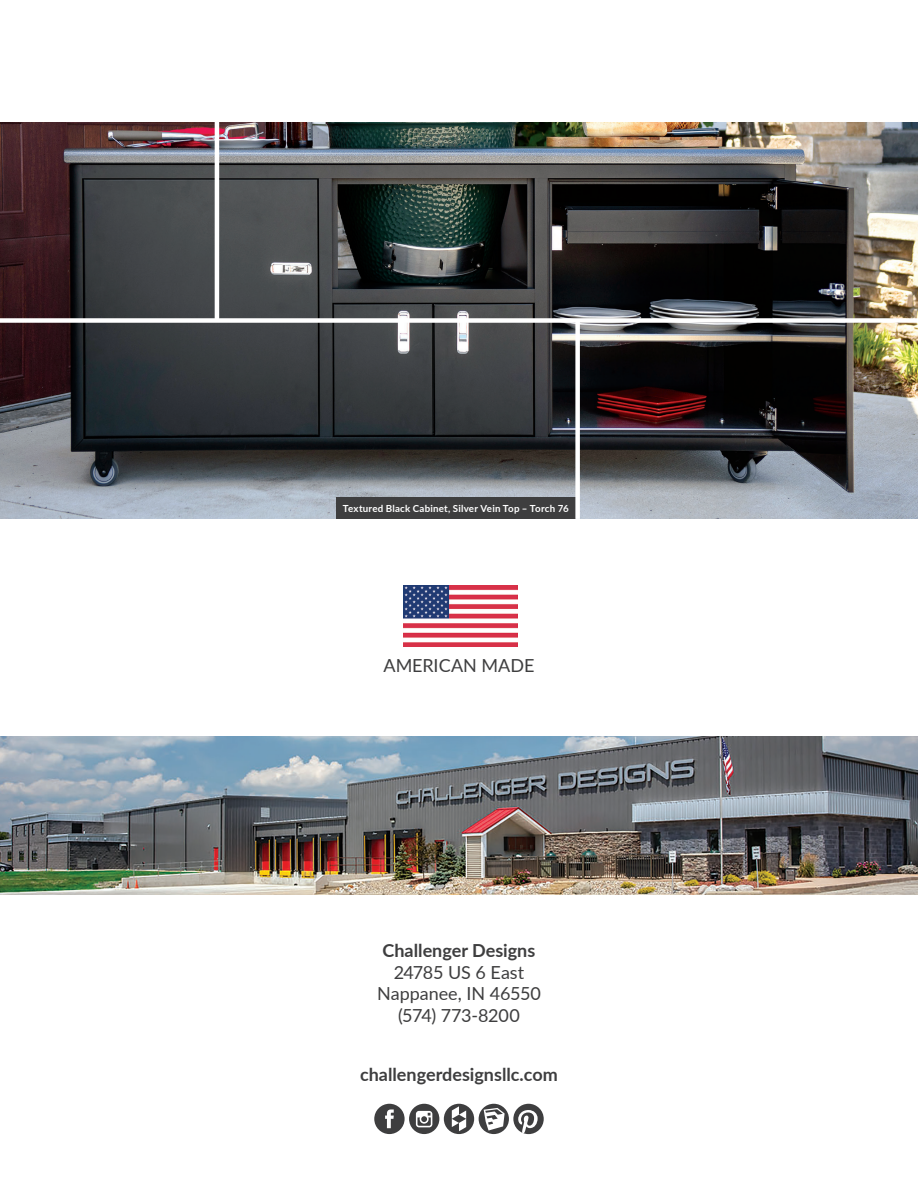
<style>
.page{position:relative;width:918px;height:1188px;background:#fff}
.page>*{position:absolute;margin:0;border:0;box-sizing:border-box;transform-origin:0 0}
.Body_Bold_-_Lato{font:700 18px "Lato";color:#3e3e3f}
.Body_-_Lato{font:18px "Lato";letter-spacing:-.005em;color:#3e3e3f}
.Body_-_Lato_Black{font:18px "Lato";color:#3e3e3f}
.Caption_-_Lato_Bold{font:700 9.75px "Lato";letter-spacing:.02em;color:#fff}
</style>
<div class="page">
<img style="left:0;top:123px;width:918px;height:396px">
<img style="left:0;top:736px;width:918px;height:158px">
<img style="left:403px;top:586px;width:115px;height:60px">
<div style="left:336px;top:498px;width:239px;height:21px;background:#3e3e3f"></div>
<svg style="left:374px;top:1104px;width:135px;height:30px"></svg>
<div style="left:513px;top:1104px;width:31px;height:30px;background:#3e3e3f;border-radius:50%"></div>
<svg style="left:518px;top:1110px;width:20px;height:23px"></svg>
<div style="left:0;top:318px;width:918px;height:5px;background:#fff"></div>
<hr style="left:215px;top:122px;width:4px;height:198px;background:#fff">
<div style="left:575px;top:320px;width:5px;height:199px;background:#fff"></div>
<p class="Caption_-_Lato_Bold" style="left:343px;top:501px;width:227px">Textured Black Cabinet, Silver Vein Top – Torch 76</p>
<p class="Body_-_Lato_Black" style="left:384px;top:653px;width:152px">AMERICAN MADE</p>
<p class="Body_Bold_-_Lato" style="left:383px;top:937px;width:154px">Challenger Designs</p>
<p class="Body_-_Lato" style="left:394px;top:959px;width:132px">24785 US 6 East</p>
<p class="Body_-_Lato" style="left:377px;top:981px;width:165px">Nappanee, IN 46550</p>
<p class="Body_-_Lato" style="left:398px;top:1003px;width:123px">(574) 773-8200</p>
<p class="Body_Bold_-_Lato" style="left:360px;top:1061px;width:199px">challengerdesignsllc.com</p>
</div>
